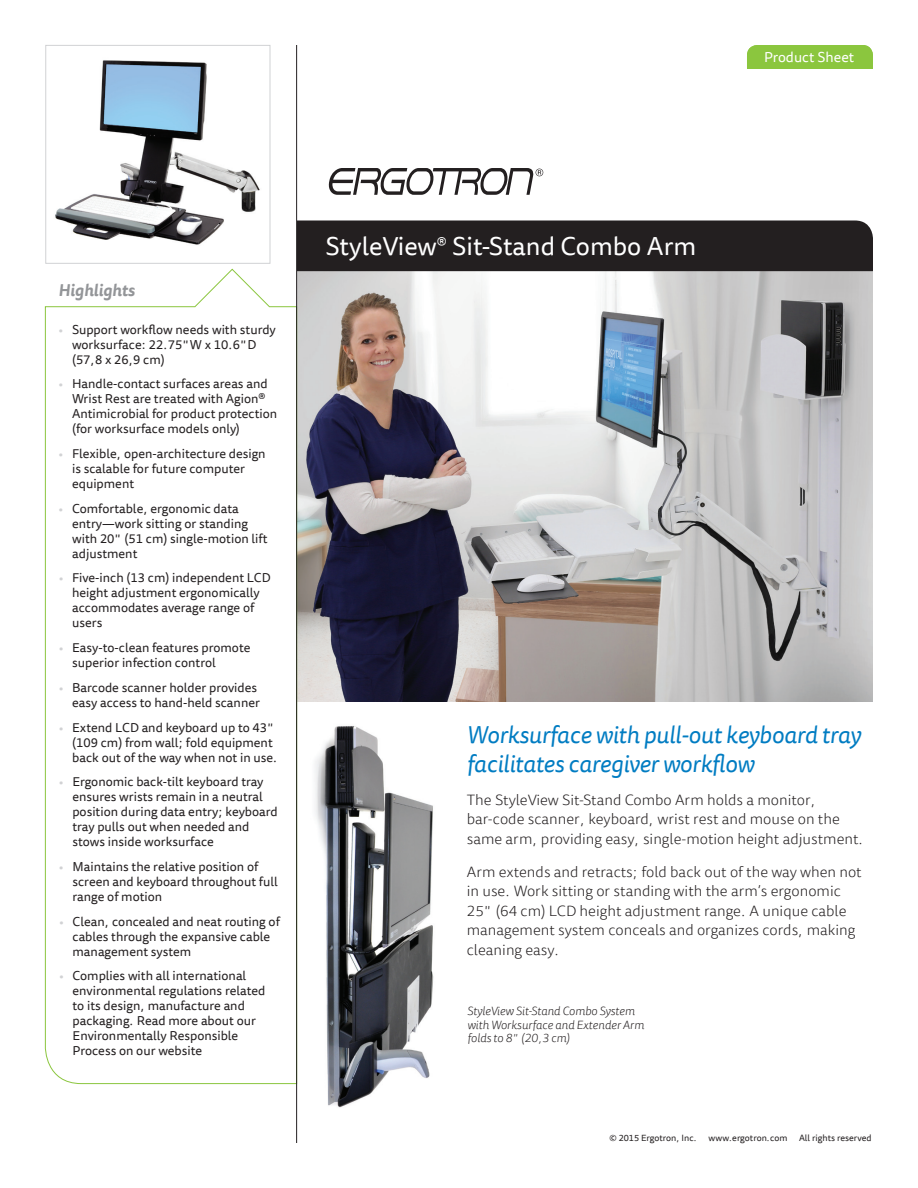
<style>
.page{position:relative;width:918px;height:1188px;background:#fff}
.page>*{position:absolute;margin:0;border:0;box-sizing:border-box;transform-origin:0 0}
.t1{font:25.5px "Tisa Sans Offc";color:#fff}
.t2{font:italic 24px/28.8px "Tisa Sans Offc";letter-spacing:-.01em;color:#007cc2}
.t3{font:italic 700 16.5px "Tisa Sans Offc";color:#939598}
.t4{font:300 15px/19.5px "Tisa Sans Offc";color:#231f20}
.t5{font:14.25px "Tisa Sans Offc";color:#fff}
.t6{font:12.75px/15px "Tisa Sans Offc";color:#231f20}
.t7{font:italic 300 12px/13.5px "Tisa Sans Offc";color:#231f20}
.t8{font:9px "Tisa Sans Offc";color:#231f20}
.s1{color:#d1d2d4}
.s2{font-weight:300;font-size:19.5px}
</style>
<div class="page">
<img style="left:297px;top:271px;width:576px;height:431px">
<svg style="left:45px;top:268px;width:251px;height:816px"></svg>
<div style="left:297px;top:220px;width:576px;height:51px;background:#231f20"></div>
<img style="left:55px;top:60px;width:205px;height:185px">
<div style="left:45px;top:45px;width:225px;height:219px;border:1px solid #d1d2d4"></div>
<hr style="left:296px;top:45px;width:1px;height:1098px;background:#231f20">
<svg style="left:328px;top:168px;width:215px;height:27px"></svg>
<img style="left:315px;top:726px;width:119px;height:382px">
<div style="left:747px;top:45px;width:126px;height:24px;background:#8bc63e"></div>
<p class="t5" style="left:764px;top:49px;width:92px">Product Sheet</p>
<p class="t3" style="left:58px;top:280px;width:78px">Highlights</p>
<p class="t6" style="left:72px;top:322px;width:205px;text-indent:-14px"><span class="s1">•</span> Support workflow needs with sturdy worksurface: 22.75"W x 10.6"D (57,8 x 26,9 cm)</p>
<p class="t6" style="left:72px;top:377px;width:207px;text-indent:-14px"><span class="s1">•</span> Handle-contact surfaces areas and Wrist Rest are treated with Agion® Antimicrobial for product protection (for worksurface models only)</p>
<p class="t6" style="left:72px;top:447px;width:195px;text-indent:-14px"><span class="s1">•</span> Flexible, open-architecture design is scalable for future computer equipment</p>
<p class="t6" style="left:72px;top:502px;width:197px;text-indent:-14px"><span class="s1">•</span> Comfortable, ergonomic data entry—work sitting or standing with 20" (51 cm) single-motion lift adjustment</p>
<p class="t6" style="left:72px;top:571px;width:200px;text-indent:-14px"><span class="s1">•</span> Five-inch (13 cm) independent LCD height adjustment ergonomically accommodates average range of users</p>
<p class="t6" style="left:72px;top:641px;width:180px;text-indent:-14px"><span class="s1">•</span> Easy-to-clean features promote superior infection control</p>
<p class="t6" style="left:59px;top:681px;width:203px;text-align:right"><span class="s1">•</span> Barcode scanner holder provides easy access to hand-held scanner</p>
<p class="t6" style="left:72px;top:720px;width:207px;text-indent:-14px"><span class="s1">•</span> Extend LCD and keyboard up to 43" (109 cm) from wall; fold equipment back out of the way when not in use.</p>
<p class="t6" style="left:72px;top:775px;width:207px;text-indent:-14px"><span class="s1">•</span> Ergonomic back-tilt keyboard tray ensures wrists remain in a neutral position during data entry; keyboard tray pulls out when needed and stows inside worksurface</p>
<p class="t6" style="left:72px;top:860px;width:207px;text-indent:-14px"><span class="s1">•</span> Maintains the relative position of screen and keyboard throughout full range of motion</p>
<p class="t6" style="left:73px;top:915px;width:209px;text-indent:-14px"><span class="s1">•</span> Clean, concealed and neat routing of cables through the expansive cable management system</p>
<p class="t6" style="left:73px;top:969px;width:194px;text-indent:-14px"><span class="s1">•</span> Complies with all international environmental regulations related to its design, manufacture and packaging. Read more about our<br>Environmentally Responsible<br>Process on our website</p>
<h1 class="t1" style="left:326px;top:231px;width:372px">StyleView<span class="s2">®</span> Sit-Stand Combo Arm</h1>
<h2 class="t2" style="left:467px;top:722px;width:395px">Worksurface with pull-out keyboard tray facilitates caregiver workflow</h2>
<p class="t4" style="left:467px;top:791px;width:399px">The StyleView Sit-Stand Combo Arm holds a monitor, bar-code scanner, keyboard, wrist rest and mouse on the same arm, providing easy, single-motion height adjustment.</p>
<p class="t4" style="left:467px;top:863px;width:396px">Arm extends and retracts; fold back out of the way when not in use. Work sitting or standing with the arm’s ergonomic 25" (64 cm) LCD height adjustment range. A unique cable management system conceals and organizes cords, making cleaning easy.</p>
<p class="t7" style="left:467px;top:1005px;width:179px">StyleView Sit-Stand Combo System with Worksurface and Extender Arm folds to 8" (20,3 cm)</p>
<p class="t8" style="left:610px;top:1133px;width:89px">© 2015 Ergotron, Inc.</p>
<p class="t8" style="left:709px;top:1133px;width:80px">www.ergotron.com</p>
<p class="t8" style="left:799px;top:1133px;width:74px">All rights reserved</p>
</div>
